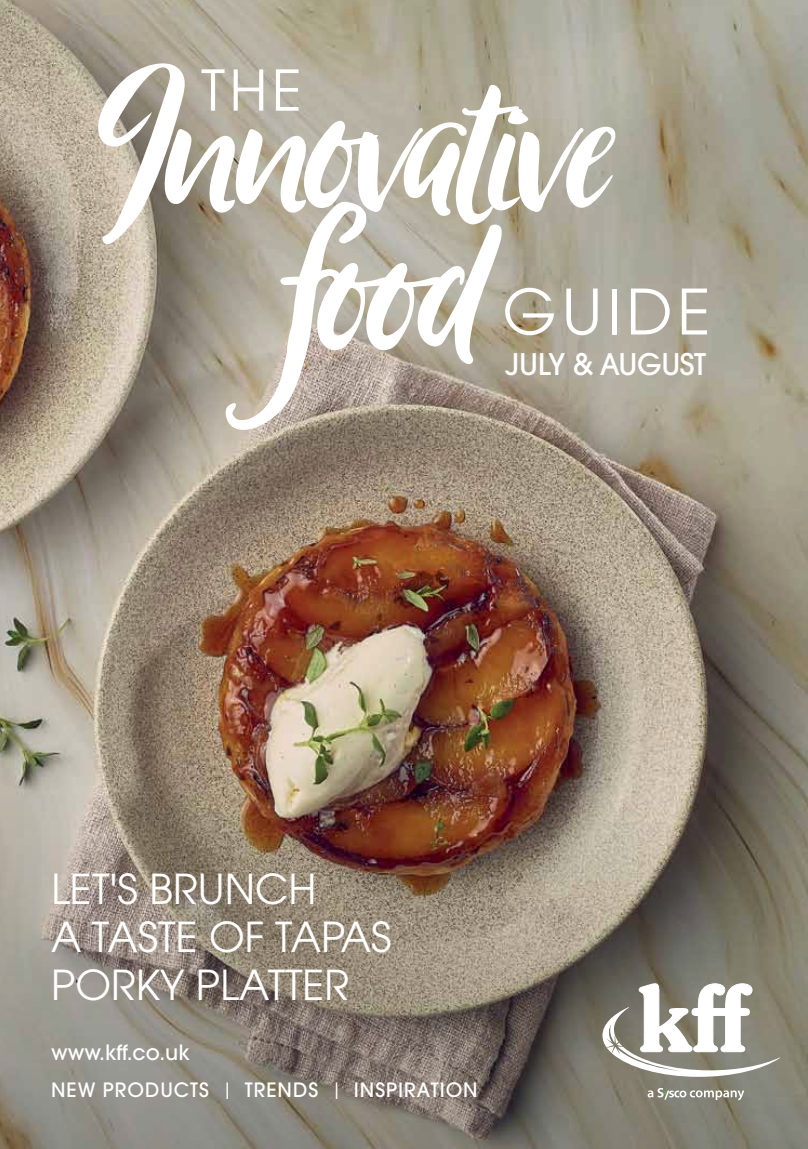
<style>
.page{position:relative;width:808px;height:1149px;background:#fff}
.page>*{position:absolute;margin:0;border:0;box-sizing:border-box;transform-origin:0 0}
.t1{font:italic 268.2px "Fontbox Lemonade Stand";letter-spacing:-.02em;color:#fff}
.t2{font:62.1px "Avant Garde";color:#fff}
.t3{font:55.8px "Avant Garde";color:#fff}
.t4{font:41.1px/48px "Avant Garde";color:#fff}
.t5{font:500 29.55px "Avant Garde";letter-spacing:-.015em;color:#fff}
.t6{font:500 21px "Avant Garde";color:#fff}
.t7{font:500 19.65px "Avant Garde";letter-spacing:.05em;color:#fff}
.s1{font-weight:400}
</style>
<div class="page">
<img style="left:0;top:0;width:808px;height:704px">
<img style="left:0;top:704px;width:808px;height:444px">
<svg style="left:602px;top:983px;width:178px;height:93px"></svg>
<svg style="left:648px;top:1087px;width:96px;height:12px"></svg>
<h1 class="t1" style="left:85px;top:-6px;width:521px">Innovative</h1>
<h3 class="t3" style="left:201px;top:57px;width:34px">THE</h3>
<h1 class="t1" style="left:274px;top:136px;width:206px">food</h1>
<h2 class="t2" style="left:503px;top:275px;width:201px">GUIDE</h2>
<p class="t5" style="left:505px;top:346px;width:203px">JULY &amp; AUGUST</p>
<p class="t4" style="left:51px;top:865px;width:267px">LET'S BRUNCH<br>A TASTE</p>
<p class="t4" style="left:51px;top:913px;width:340px;text-indent:158px">OF TAPAS<br>PORKY PLATTER</p>
<p class="t6" style="left:51px;top:1039px;width:140px">www.kff.co.uk</p>
<p class="t7" style="left:51px;top:1077px;width:428px">NEW PRODUCTS <span class="s1">|</span> TRENDS <span class="s1">|</span> INSPIRATION</p>
</div>
